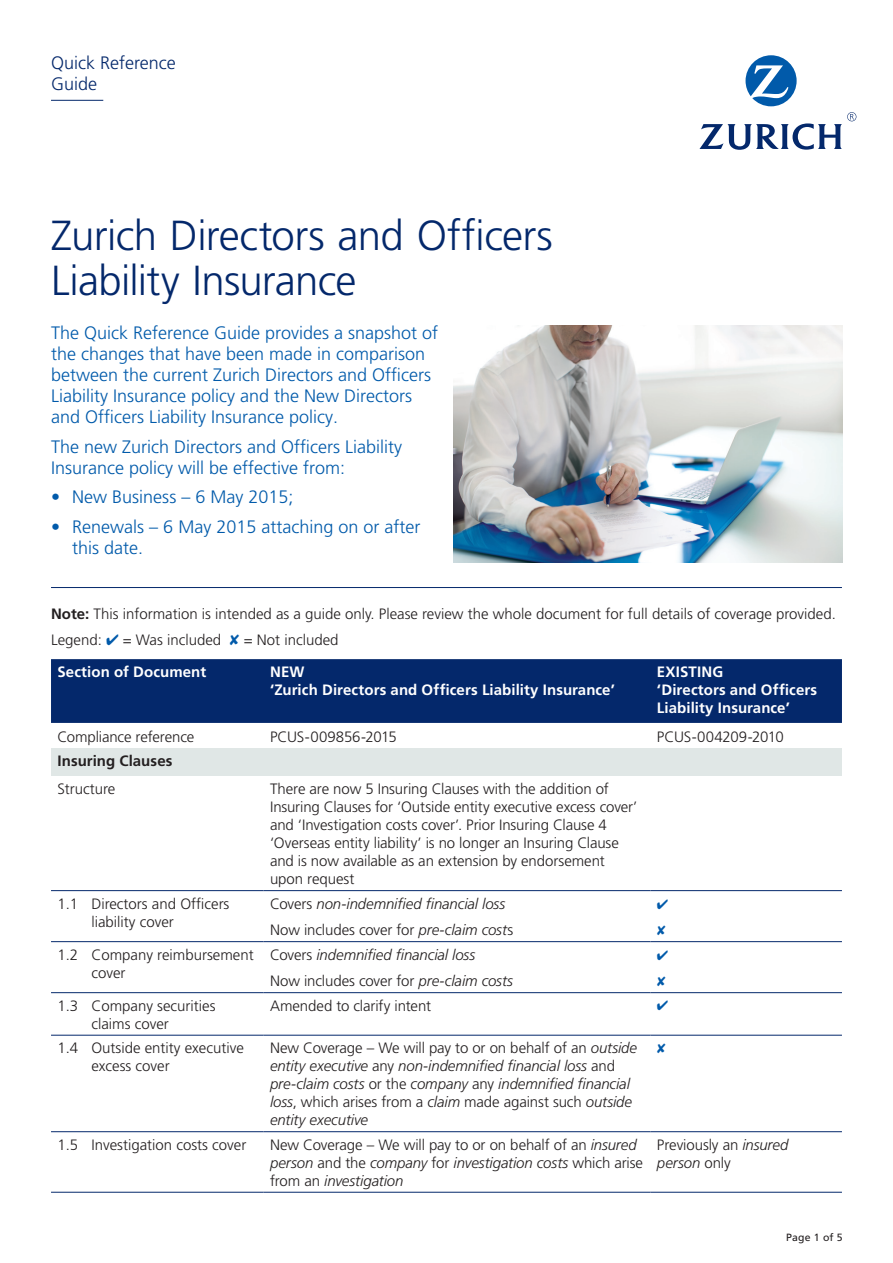
<style>
.page{position:relative;width:893px;height:1263px;background:#fff}
.page>*{position:absolute;margin:0;border:0;box-sizing:border-box;transform-origin:0 0}
.Main_title{font:300 42px/45px "Frutiger";letter-spacing:-.015em;color:#04286b}
.Intro_text{font:300 18px/21px "Frutiger";color:#015aaa}
.Text_12_14{font:300 18px/21px "Frutiger";color:#04286b}
.Table_Text_10_12{font:300 15px/18px "Frutiger";letter-spacing:-.005em;color:#231f20}
.Table_Text_10_12-2{font:italic 300 15px/18px "Frutiger";letter-spacing:-.01em;color:#231f20}
.Table_text_10_12_ind{font:300 15px/18px "Frutiger";color:#231f20}
.Body_text{font:300 15px "Frutiger";color:#231f20}
.Table_Head_Bold_10_1{font:700 15px/18px "Frutiger";letter-spacing:.005em;color:#fff}
.Table_Text_10_12-3{font:300 15px "Frutiger";letter-spacing:-.025em;color:#231f20}
.Table_-_Head_Bold_9{font:700 15px "Frutiger";letter-spacing:.005em;color:#231f20}
.IUO_SBU_footer{font:10.5px "Frutiger";letter-spacing:.015em;color:#231f20}
.s1{font-weight:700}
.s2{color:#015aaa}
.s3{font-style:normal}
.s4{font-style:italic}
</style>
<div class="page">
<hr style="left:51px;top:100px;width:52px;height:1px;background:#04286b">
<hr style="left:51px;top:587px;width:791px;height:1px;background:#04286b">
<img style="left:454px;top:325px;width:388px;height:237px">
<svg style="left:745px;top:55px;width:52px;height:51px"></svg>
<svg style="left:699px;top:112px;width:157px;height:38px"></svg>
<div style="left:51px;top:659px;width:791px;height:64px;background:#04286b"></div>
<div style="left:51px;top:748px;width:791px;height:28px;background:#e0e7e6"></div>
<hr style="left:51px;top:890px;width:213px;height:1px;background:#04286b">
<hr style="left:264px;top:890px;width:387px;height:1px;background:#04286b">
<hr style="left:651px;top:890px;width:191px;height:1px;background:#04286b">
<hr style="left:51px;top:941px;width:213px;height:1px;background:#04286b">
<hr style="left:264px;top:941px;width:387px;height:1px;background:#04286b">
<hr style="left:651px;top:941px;width:191px;height:1px;background:#04286b">
<hr style="left:51px;top:992px;width:213px;height:1px;background:#04286b">
<hr style="left:264px;top:992px;width:387px;height:1px;background:#04286b">
<hr style="left:651px;top:992px;width:191px;height:1px;background:#04286b">
<hr style="left:51px;top:1035px;width:213px;height:1px;background:#04286b">
<hr style="left:264px;top:1035px;width:387px;height:1px;background:#04286b">
<hr style="left:651px;top:1035px;width:191px;height:1px;background:#04286b">
<hr style="left:51px;top:1131px;width:213px;height:1px;background:#04286b">
<hr style="left:264px;top:1131px;width:387px;height:1px;background:#04286b">
<hr style="left:651px;top:1131px;width:191px;height:1px;background:#04286b">
<hr style="left:51px;top:1192px;width:213px;height:1px;background:#04286b">
<hr style="left:264px;top:1192px;width:387px;height:1px;background:#04286b">
<hr style="left:651px;top:1192px;width:191px;height:1px;background:#04286b">
<p class="Text_12_14" style="left:51px;top:53px;width:126px">Quick Reference<br>Guide</p>
<p class="Main_title" style="left:51px;top:213px;width:503px">Zurich Directors and Officers<br>Liability Insurance</p>
<p class="Intro_text" style="left:51px;top:323px;width:389px">The Quick Reference Guide provides a snapshot of the changes that have been made in comparison between the current Zurich Directors and Officers Liability Insurance policy and the New Directors and Officers Liability Insurance policy.</p>
<p class="Intro_text" style="left:51px;top:436px;width:353px">The new Zurich Directors and Officers Liability<br>Insurance policy will be effective from:</p>
<p class="Intro_text" style="left:51px;top:487px;width:244px">• New Business – 6 May 2015;</p>
<p class="Intro_text" style="left:72px;top:516px;width:350px;text-indent:-21px">• Renewals – 6 May 2015 attaching on or after this date.</p>
<p class="Body_text" style="left:51px;top:605px;width:786px"><span class="s1">Note:</span> This information is intended as a guide only. Please review the whole document for full details of coverage provided.</p>
<p class="Body_text" style="left:51px;top:632px;width:172px">Legend: <span class="s2">✔</span> = Was included</p>
<p class="Body_text" style="left:244px;top:632px;width:96px">= Not included</p>
<p class="Table_Head_Bold_10_1" style="left:57px;top:663px;width:150px">Section of Document</p>
<p class="Table_Head_Bold_10_1" style="left:270px;top:663px;width:346px">NEW<br>‘Zurich Directors and Officers Liability Insurance’</p>
<p class="Table_Head_Bold_10_1" style="left:657px;top:663px;width:162px">EXISTING<br>‘Directors and Officers<br>Liability Insurance’</p>
<p class="Table_Text_10_12" style="left:57px;top:727px;width:138px">Compliance reference</p>
<p class="Table_Text_10_12" style="left:270px;top:727px;width:128px">PCUS-009856-2015</p>
<p class="Table_Text_10_12-3" style="left:657px;top:728px;width:128px">PCUS-004209-2010</p>
<p class="Table_-_Head_Bold_9" style="left:57px;top:752px;width:117px">Insuring Clauses</p>
<p class="Table_text_10_12_ind" style="left:57px;top:780px;width:60px">Structure</p>
<p class="Table_Text_10_12" style="left:270px;top:780px;width:369px">There are now 5 Insuring Clauses with the addition of Insuring Clauses for ‘Outside entity executive excess cover’ and ‘Investigation costs cover’. Prior Insuring Clause 4 ‘Overseas entity liability’ is no longer an Insuring Clause and is now available as an extension by endorsement upon request</p>
<p class="Table_text_10_12_ind" style="left:91px;top:894px;width:140px;text-indent:-34px">1.1 Directors and Officers liability cover</p>
<p class="Table_Text_10_12-2" style="left:270px;top:894px;width:237px"><span class="s3">Covers</span> non-indemnified financial loss</p>
<p class="Table_Text_10_12" style="left:270px;top:921px;width:245px">Now includes cover for <span class="s4">pre-claim cost</span>s</p>
<p class="Table_text_10_12_ind" style="left:91px;top:945px;width:164px;text-indent:-34px">1.2 Company reimbursement cover</p>
<p class="Table_Text_10_12-2" style="left:270px;top:945px;width:207px"><span class="s3">Covers</span> indemnified financial loss</p>
<p class="Table_Text_10_12" style="left:270px;top:972px;width:245px">Now includes cover for <span class="s4">pre-claim costs</span></p>
<p class="Table_text_10_12_ind" style="left:91px;top:996px;width:126px;text-indent:-34px">1.3 Company securities claims cover</p>
<p class="Table_Text_10_12" style="left:270px;top:996px;width:163px">Amended to clarify intent</p>
<p class="Table_text_10_12_ind" style="left:91px;top:1039px;width:154px;text-indent:-34px">1.4 Outside entity executive excess cover</p>
<p class="Table_Text_10_12-2" style="left:270px;top:1039px;width:368px"><span class="s3">New Coverage – We will pay to or on behalf of an</span> outside entity executive <span class="s3">any</span> non-indemnified financial loss <span class="s3">and </span>pre-claim costs <span class="s3">or the</span> company <span class="s3">any</span> indemnified financial loss<span class="s3">, which arises from a</span> claim <span class="s3">made against such</span> outside entity executive</p>
<p class="Table_text_10_12_ind" style="left:57px;top:1135px;width:191px">1.5 Investigation costs cover</p>
<p class="Table_Text_10_12" style="left:270px;top:1135px;width:375px">New Coverage – We will pay to or on behalf of an <span class="s4">insured person</span> and the <span class="s4">company</span> for <span class="s4">investigation costs</span> which arise from an <span class="s4">investigation</span></p>
<p class="Table_Text_10_12" style="left:657px;top:1135px;width:133px">Previously an <span class="s4">insured person</span> only</p>
<p class="IUO_SBU_footer" style="left:786px;top:1231px;width:58px">Page 1 of 5</p>
</div>
